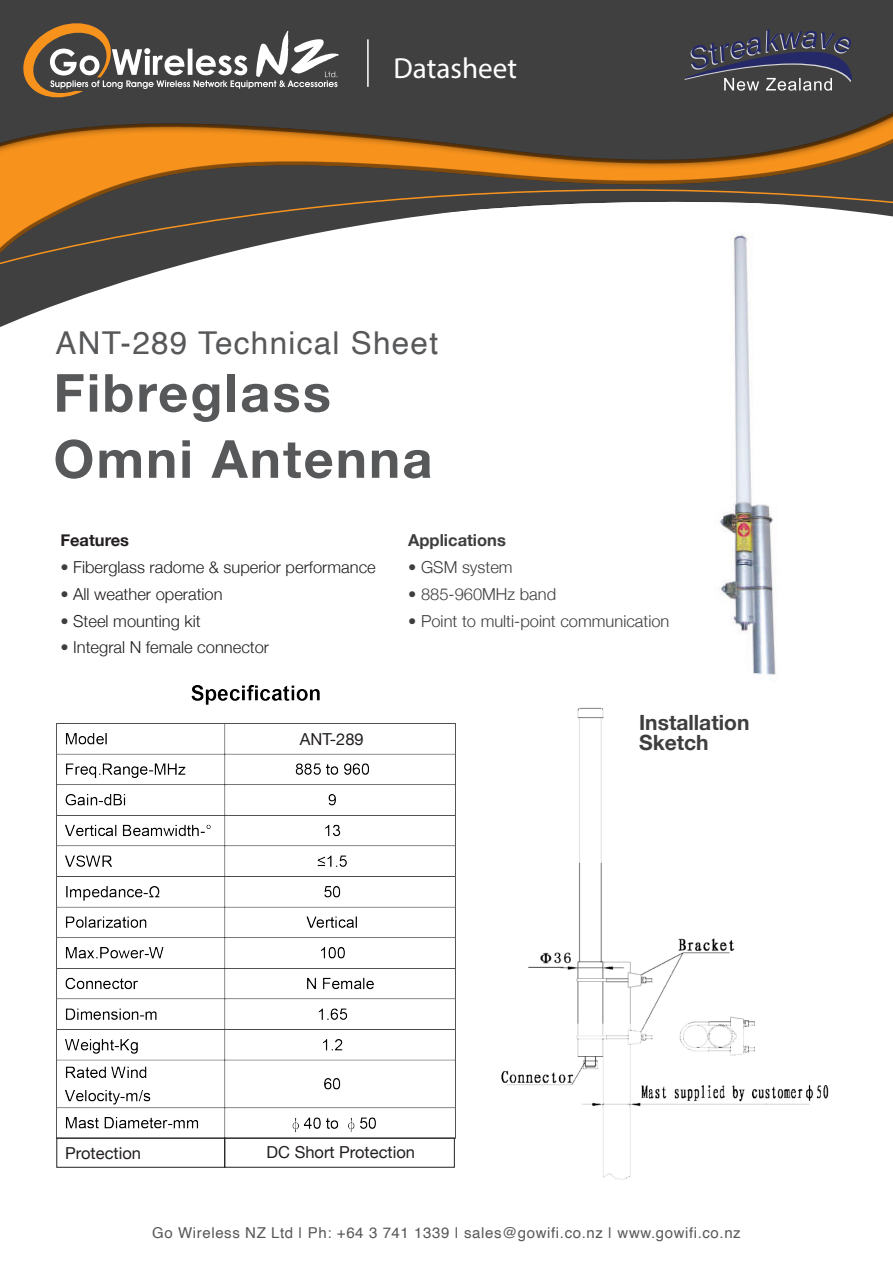
<style>
.page{position:relative;width:893px;height:1263px;background:#fff}
.page>*{position:absolute;margin:0;border:0;box-sizing:border-box;transform-origin:0 0}
.t1{font:700 52.5px "Helvetica Neue LT Std";letter-spacing:.04em;color:#57585a}
.t2{font:31.5px "Helvetica";letter-spacing:.04em;color:#57585a}
.t3{font:29.1px "Myriad Pro";color:#fff}
.t4{font:700 21px "Helvetica Neue";color:#3e3e3f}
.t5{font:300 16.5px "Helvetica Neue";color:#231f20}
.t6{font:300 16.5px "Helvetica Neue";color:#3e3e3f}
.t7{font:16.5px "Helvetica Neue";color:#231f20}
.t8{font:700 16.5px "Helvetica Neue";color:#3e3e3f}
.t9{font:700 16.5px "Helvetica Neue";color:#231f20}
.t10{font:15px "Helvetica";letter-spacing:.04em;color:#57585a}
.s1{color:#3e3e3f}
</style>
<div class="page">
<img style="left:719px;top:371px;width:57px;height:304px">
<div style="left:0;top:0;width:893px;height:80px;background:#404040"></div>
<div style="left:0;top:80px;width:893px;height:291px;background:#231f20;opacity:.61"></div>
<svg style="left:0;top:153px;width:893px;height:115px"></svg>
<svg style="left:15px;top:18px;width:365px;height:112px;background:#5c5751"></svg>
<hr style="left:367px;top:39px;width:2px;height:48px;background:#fff">
<svg style="left:684px;top:29px;width:169px;height:62px;background:#4a4a59"></svg>
<img style="left:501px;top:707px;width:328px;height:473px">
<img style="left:56px;top:685px;width:399px;height:453px">
<div style="left:266px;top:728px;width:124px;height:23px;background:#fff"></div>
<div style="left:57px;top:1138px;width:168px;height:29px;border:1px solid #231f20"></div>
<div style="left:225px;top:1138px;width:230px;height:29px;border:1px solid #231f20"></div>
<p class="t3" style="left:394px;top:51px;width:125px">Datasheet</p>
<p class="t2" style="left:56px;top:319px;width:384px">ANT-289 Technical Sheet</p>
<p class="t1" style="left:54px;top:360px;width:279px">Fibreglass</p>
<p class="t1" style="left:54px;top:427px;width:380px">Omni Antenna</p>
<p class="t9" style="left:60px;top:527px;width:70px">Features</p>
<p class="t5" style="left:60px;top:557px;width:317px"><span class="s1">•</span> Fiberglass radome &amp; superior performance</p>
<p class="t5" style="left:60px;top:584px;width:164px"><span class="s1">•</span> All weather operation</p>
<p class="t5" style="left:60px;top:611px;width:142px"><span class="s1">•</span> Steel mounting kit</p>
<p class="t5" style="left:60px;top:637px;width:210px"><span class="s1">•</span> Integral N female connector</p>
<p class="t8" style="left:408px;top:527px;width:99px">Applications</p>
<p class="t6" style="left:408px;top:557px;width:106px">• GSM system</p>
<p class="t6" style="left:408px;top:584px;width:149px">• 885-960MHz band</p>
<p class="t6" style="left:408px;top:611px;width:263px">• Point to multi-point communication</p>
<p class="t4" style="left:639px;top:706px;width:112px">Installation</p>
<p class="t7" style="left:300px;top:727px;width:65px">ANT-289</p>
<p class="t4" style="left:639px;top:726px;width:71px">Sketch</p>
<p class="t7" style="left:65px;top:1141px;width:77px">Protection</p>
<p class="t7" style="left:267px;top:1140px;width:150px">DC Short Protection</p>
<p class="t10" style="left:152px;top:1221px;width:590px">Go Wireless NZ Ltd | Ph: +64 3 741 1339 | sales@gowifi.co.nz | www.gowifi.co.nz</p>
</div>
